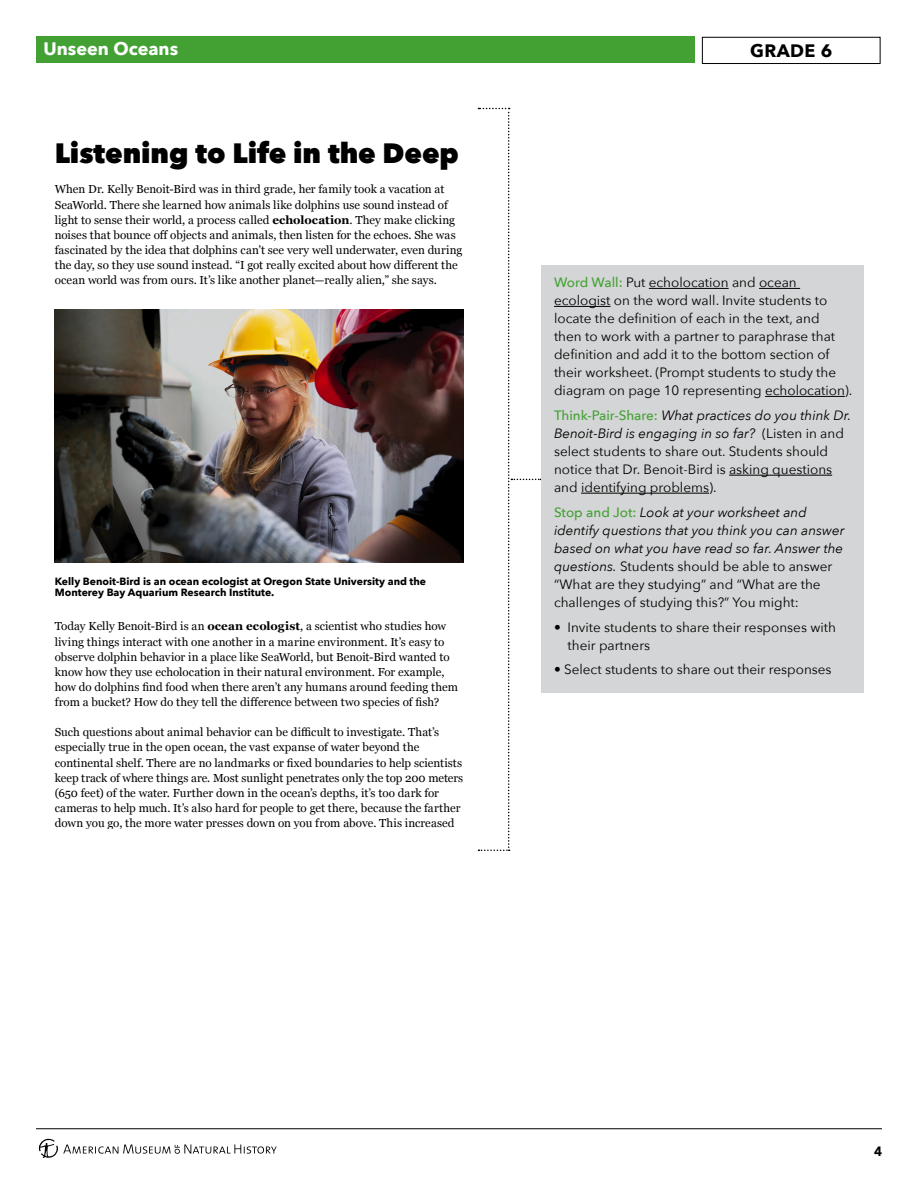
<style>
.page{position:relative;width:918px;height:1188px;background:#fff}
.page>*{position:absolute;margin:0;border:0;box-sizing:border-box;transform-origin:0 0}
.t1{font:800 27.9px "Avenir Next";letter-spacing:-.005em;color:#000}
.t2{font:700 18px "Avenir Next";color:#fff}
.t3{font:700 18px "Avenir Next";letter-spacing:.02em;color:#000}
.Teacher__Basic_Parag{font:13.5px/18px "Avenir Next";color:#000}
.Teacher__Basic_Parag-2{font:italic 13.5px/18px "Avenir Next";color:#000}
.t4{font:900 13.5px "Avenir";color:#000}
.t5{font:11.7px/15.1px "Georgia";letter-spacing:.005em;color:#000}
.t6{font:700 10.5px/11.7px "Avenir Next";color:#000}
.s1{font-weight:700}
.s2{font-weight:500;color:#43a134}
.s3{font-style:italic}
.s4{font-weight:500;font-style:normal;color:#43a134}
.s5{font-style:normal}
</style>
<div class="page">
<div style="left:37px;top:37px;width:658px;height:26px;background:#43a134"></div>
<div style="left:702px;top:37px;width:178px;height:27px;border:1px solid #000"></div>
<svg style="left:39px;top:1139px;width:238px;height:19px"></svg>
<hr style="left:36px;top:1128px;width:846px;height:1px;background:#000">
<img style="left:55px;top:309px;width:409px;height:254px">
<svg style="left:478px;top:108px;width:63px;height:743px"></svg>
<div style="left:541px;top:266px;width:323px;height:427px;background:#d4d5d6"></div>
<hr style="left:649px;top:288px;width:80px;height:1px;background:#000">
<hr style="left:759px;top:288px;width:41px;height:1px;background:#000">
<hr style="left:554px;top:306px;width:57px;height:1px;background:#000">
<hr style="left:765px;top:396px;width:80px;height:1px;background:#000">
<hr style="left:729px;top:475px;width:103px;height:1px;background:#000">
<hr style="left:581px;top:493px;width:128px;height:1px;background:#000">
<h2 class="t2" style="left:44px;top:33px;width:136px">Unseen Oceans</h2>
<h2 class="t3" style="left:750px;top:35px;width:84px">GRADE 6</h2>
<p class="t1" style="left:55px;top:136px;width:406px">Listening to Life in the Deep</p>
<p class="t5" style="left:55px;top:181px;width:409px">When Dr. Kelly Benoit-Bird was in third grade, her family took a vacation at SeaWorld. There she learned how animals like dolphins use sound instead of light to sense their world, a process called <span class="s1">echolocation</span>. They make clicking noises that bounce off objects and animals, then listen for the echoes. She was fascinated by the idea that dolphins can’t see very well underwater, even during the day, so they use sound instead. “I got really excited about how different the ocean world was from ours. It’s like another planet—really alien,” she says.</p>
<p class="t6" style="left:55px;top:575px;width:373px">Kelly Benoit-Bird is an ocean ecologist at Oregon State University and the<br>Monterey Bay Aquarium Research Institute.</p>
<p class="t5" style="left:55px;top:618px;width:405px">Today Kelly Benoit-Bird is an <span class="s1">ocean ecologist</span>, a scientist who studies how living things interact with one another in a marine environment. It’s easy to observe dolphin behavior in a place like SeaWorld, but Benoit-Bird wanted to know how they use echolocation in their natural environment. For example, how do dolphins find food when there aren’t any humans around feeding them from a bucket? How do they tell the difference between two species of fish?</p>
<p class="t5" style="left:55px;top:724px;width:410px">Such questions about animal behavior can be difficult to investigate. That’s especially true in the open ocean, the vast expanse of water beyond the continental shelf. There are no landmarks or fixed boundaries to help scientists keep track of where things are. Most sunlight penetrates only the top 200 meters (650 feet) of the water. Further down in the ocean’s depths, it’s too dark for cameras to help much. It’s also hard for people to get there, because the farther down you go, the more water presses down on you from above. This increased</p>
<p class="Teacher__Basic_Parag" style="left:554px;top:273px;width:300px"><span class="s2">Word Wall:</span> Put echolocation and ocean ecologist on the word wall. Invite students to locate the definition of each in the text, and<br>then to work with a partner to paraphrase that definition and add it to the bottom section of their worksheet. (Prompt students to study the diagram on page 10 representing echolocation).</p>
<p class="Teacher__Basic_Parag" style="left:554px;top:406px;width:299px"><span class="s2">Think-Pair-Share:</span> <span class="s3">What practices do you think Dr.<br>Benoit-Bird is engaging in so far?</span> (Listen in and select students to share out. Students should notice that Dr. Benoit-Bird is asking questions and identifying problems).</p>
<p class="Teacher__Basic_Parag-2" style="left:554px;top:503px;width:292px"><span class="s4">Stop and Jot:</span> Look at your worksheet and identify questions that you think you can answer based on what you have read so far. Answer the questions. <span class="s5">Students should be able to answer “What are they studying” and “What are the challenges of studying this?” You might:</span></p>
<p class="Teacher__Basic_Parag" style="left:568px;top:617px;width:270px;text-indent:-14px">• Invite students to share their responses with their partners</p>
<p class="Teacher__Basic_Parag" style="left:554px;top:660px;width:279px">• Select students to share out their responses</p>
<p class="t4" style="left:874px;top:1140px;width:9px">4</p>
</div>
